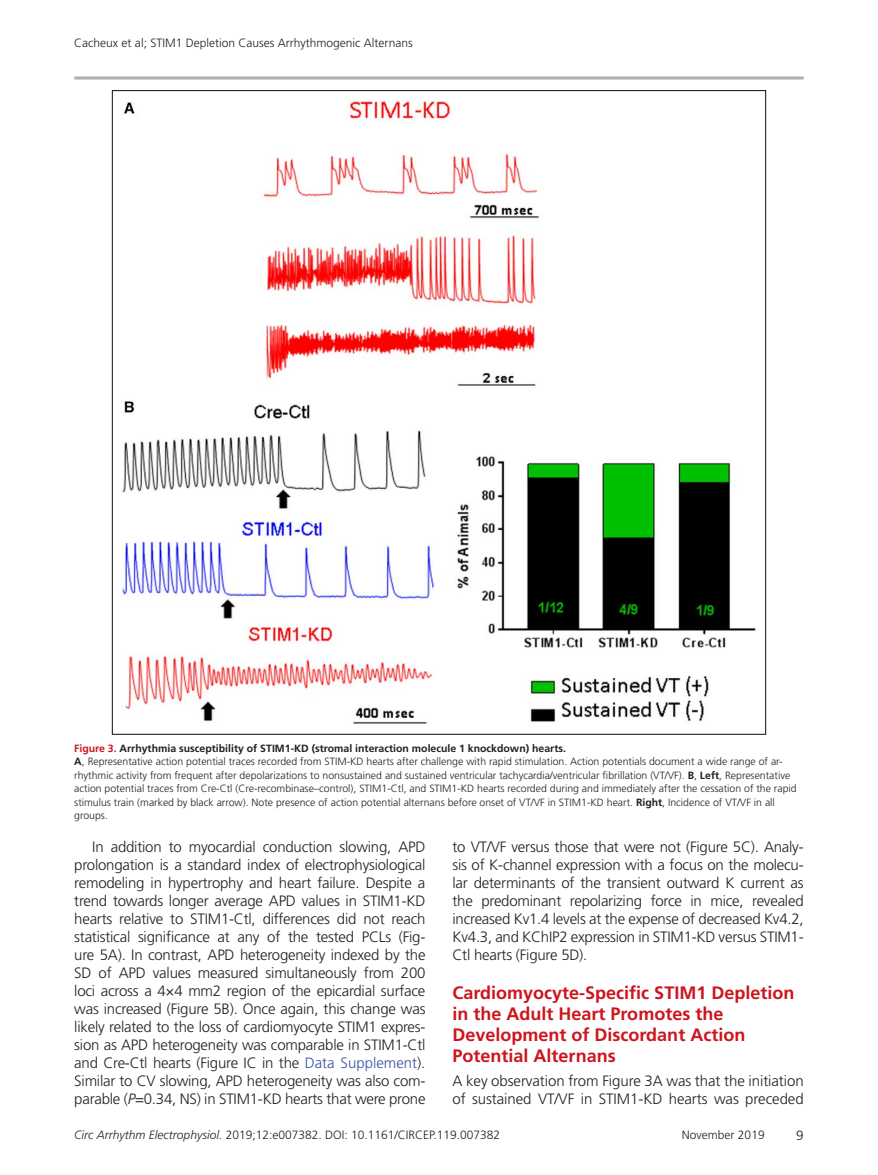
<style>
.page{position:relative;width:878px;height:1175px;background:#fff}
.page>*{position:absolute;margin:0;border:0;box-sizing:border-box;transform-origin:0 0}
.t1{font:700 18px/21px "Frutiger LT Std";color:#cd151d}
.t2{font:300 15px/18px "Frutiger LT Std";letter-spacing:-.015em;color:#231f20;text-align:justify}
.t3{font:300 13.5px "Frutiger LT Std";color:#231f20}
.t4{font:300 12px "Frutiger LT Std";color:#231f20}
.t5{font:300 10.5px/13.5px "Frutiger LT Std";color:#231f20}
.s1{font-weight:700;color:#cd151d}
.s2{font-weight:700}
.s3{color:#3a53a3}
.s4{font-style:italic}
</style>
<div class="page">
<svg style="left:74px;top:76px;width:729px;height:4px;background:#c1c2c5"></svg>
<svg style="left:111px;top:90px;width:655px;height:645px"></svg>
<p class="t4" style="left:74px;top:36px;width:340px">Cacheux et al; STIM1 Depletion Causes Arrhythmogenic Alternans</p>
<p class="t5" style="left:74px;top:741px;width:724px"><span class="s1">Figure 3.</span> <span class="s2">Arrhythmia susceptibility of STIM1-KD (stromal interaction molecule 1 knockdown) hearts.<br>A</span>, Representative action potential traces recorded from STIM-KD hearts after challenge with rapid stimulation. Action potentials document a wide range of ar&shy;rhythmic activity from frequent after depolarizations to nonsustained and sustained ventricular tachycardia/ventricular fibrillation (VT/VF). <span class="s2">B</span>, <span class="s2">Left</span>, Representative action potential traces from Cre-Ctl (Cre-recombinase–control), STIM1-Ctl, and STIM1-KD hearts recorded during and immediately after the cessation of the rapid stimulus train (marked by black arrow). Note presence of action potential alternans before onset of VT/VF in STIM1-KD heart. <span class="s2">Right</span>, Incidence of VT/VF in all groups.</p>
<p class="t2" style="left:74px;top:837px;width:353px;text-indent:18px">In addition to myocardial conduction slowing, APD prolongation is a standard index of electrophysiological remodeling in hypertrophy and heart failure. Despite a trend towards longer average APD values in STIM1-KD hearts relative to STIM1-Ctl, differences did not reach statistical significance at any of the tested PCLs (Fig&shy;ure 5A). In contrast, APD heterogeneity indexed by the SD of APD values measured simultaneously from 200 loci across a 4×4 mm2 region of the epicardial surface was increased (Figure 5B). Once again, this change was likely related to the loss of cardiomyocyte STIM1 expres&shy;sion as APD heterogeneity was comparable in STIM1-Ctl and Cre-Ctl hearts (Figure IC in the <span class="s3">Data Supplement</span>).<br>Similar to CV slowing, APD heterogeneity was also com&shy;parable (<span class="s4">P</span>=0.34, NS) in STIM1-KD hearts that were prone</p>
<p class="t2" style="left:452px;top:837px;width:353px">to VT/VF versus those that were not (Figure 5C). Analy&shy;sis of K-channel expression with a focus on the molecu&shy;lar determinants of the transient outward K current as the predominant repolarizing force in mice, revealed increased Kv1.4 levels at the expense of decreased Kv4.2, Kv4.3, and KChIP2 expression in STIM1-KD versus STIM1- Ctl hearts (Figure 5D).</p>
<p class="t1" style="left:452px;top:982px;width:343px">Cardiomyocyte-Specific STIM1 Depletion in the Adult Heart Promotes the<br>Development of Discordant Action<br>Potential Alternans</p>
<p class="t2" style="left:452px;top:1071px;width:353px">A key observation from Figure 3A was that the initiation of sustained VT/VF in STIM1-KD hearts was preceded</p>
<p class="t4" style="left:74px;top:1128px;width:427px"><span class="s4">Circ Arrhythm Electrophysiol.</span> 2019;12:e007382. DOI: 10.1161/CIRCEP.119.007382</p>
<p class="t4" style="left:682px;top:1128px;width:84px">November 2019</p>
<p class="t3" style="left:796px;top:1127px;width:9px">9</p>
</div>
